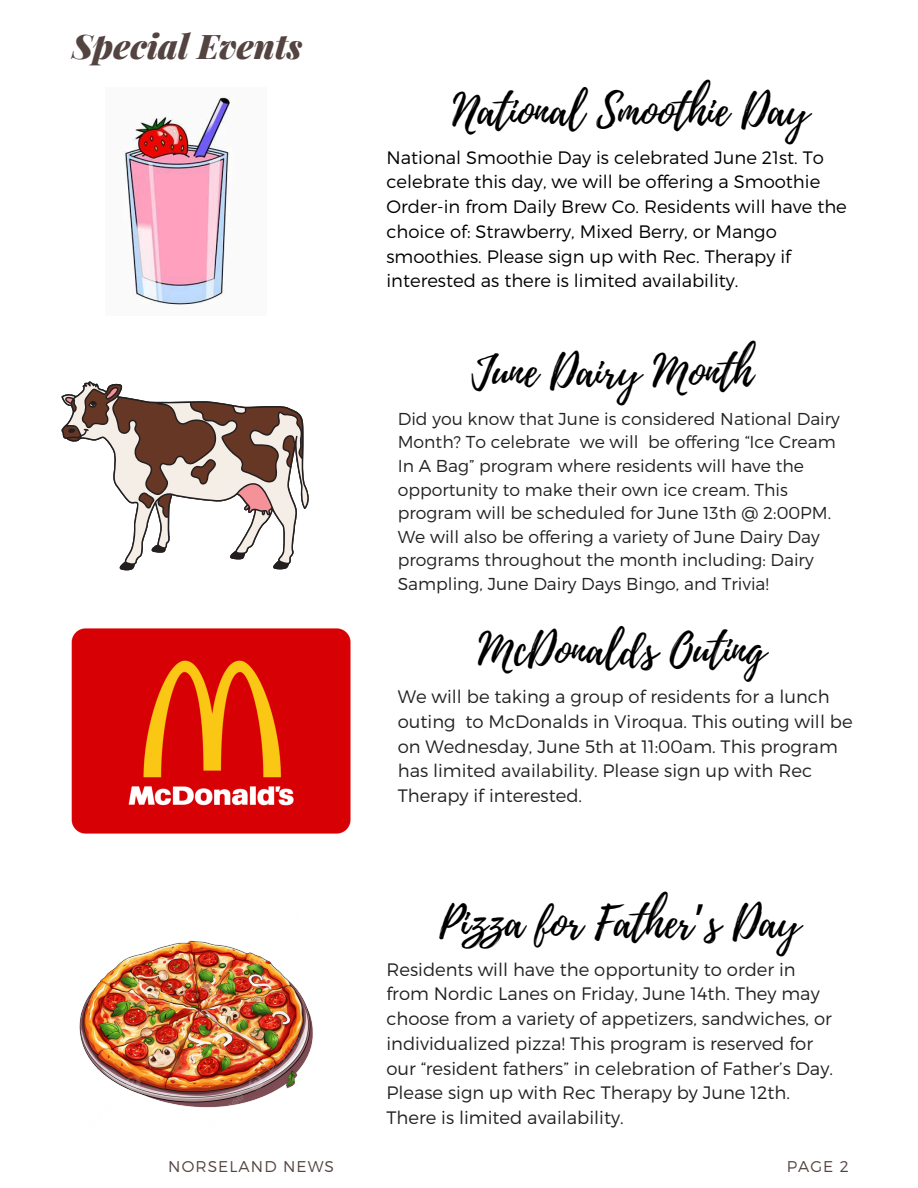
<style>
.page{position:relative;width:918px;height:1188px;background:#fff}
.page>*{position:absolute;margin:0;border:0;box-sizing:border-box;transform-origin:0 0}
.t1{font:43.5px "Playlist Script";color:#000}
.t2{font:italic 900 34.05px "Playfair Display";color:#544441}
.t3{font:300 18px/24.8px "Montserrat";color:#222}
.t4{font:300 18px/24.8px "Montserrat";color:#000}
.t5{font:300 17.25px/23.7px "Montserrat";color:#222}
.t6{font:300 15.6px "Montserrat";letter-spacing:.07em;color:#544441}
.s1{font-family:"Noto Sans Gurmukhi"}
</style>
<div class="page">
<img style="left:123px;top:97px;width:112px;height:208px">
<svg style="left:61px;top:381px;width:248px;height:189px"></svg>
<svg style="left:62px;top:384px;width:241px;height:133px"></svg>
<img style="left:71px;top:628px;width:280px;height:206px">
<img style="left:79px;top:941px;width:234px;height:167px">
<p class="t2" style="left:72px;top:22px;width:232px">Special Events</p>
<h1 class="t1" style="left:452px;top:79px;width:358px">National Smoothie Day</h1>
<p class="t4" style="left:386px;top:144px;width:462px">National Smoothie Day is celebrated June 21st. To celebrate this day, we will be offering a Smoothie Order-in from Daily Brew Co. Residents will have the choice of: Strawberry, Mixed Berry, or Mango smoothies. Please sign up with Rec. Therapy if interested as there is limited availability.</p>
<p class="t1" style="left:472px;top:340px;width:282px">June Dairy Month</p>
<h1 class="t5" style="left:398px;top:406px;width:444px">Did you know that June is considered National Dairy Month? To celebrate we will be offering “Ice Cream In A Bag” program where residents will have the opportunity to make their own ice cream. This program will be scheduled for June 13th @ 2:00PM.<br>We will also be offering a variety of June Dairy Day programs throughout the month including: Dairy Sampling, June Dairy Days Bingo, and Trivia!</h1>
<p class="t1" style="left:478px;top:619px;width:289px">McDonalds Outing</p>
<p class="t3" style="left:398px;top:683px;width:456px">We will be taking a group of residents for a lunch outing to McDonalds in Viroqua. This outing will be on Wednesday, June 5th at 11:00am. This program has limited availability. Please sign up with Rec Therapy if interested.</p>
<h1 class="t1" style="left:439px;top:892px;width:362px">Pizza for Father<span class="s1">’</span>s Day</h1>
<h3 class="t3" style="left:386px;top:956px;width:448px">Residents will have the opportunity to order in from Nordic Lanes on Friday, June 14th. They may choose from a variety of appetizers, sandwiches, or individualized pizza! This program is reserved for our “resident fathers” in celebration of Father’s Day.<br>Please sign up with Rec Therapy by June 12th.<br>There is limited availability.</h3>
<p class="t6" style="left:168px;top:1156px;width:167px">NORSELAND NEWS</p>
<p class="t6" style="left:787px;top:1157px;width:64px">PAGE 2</p>
</div>
